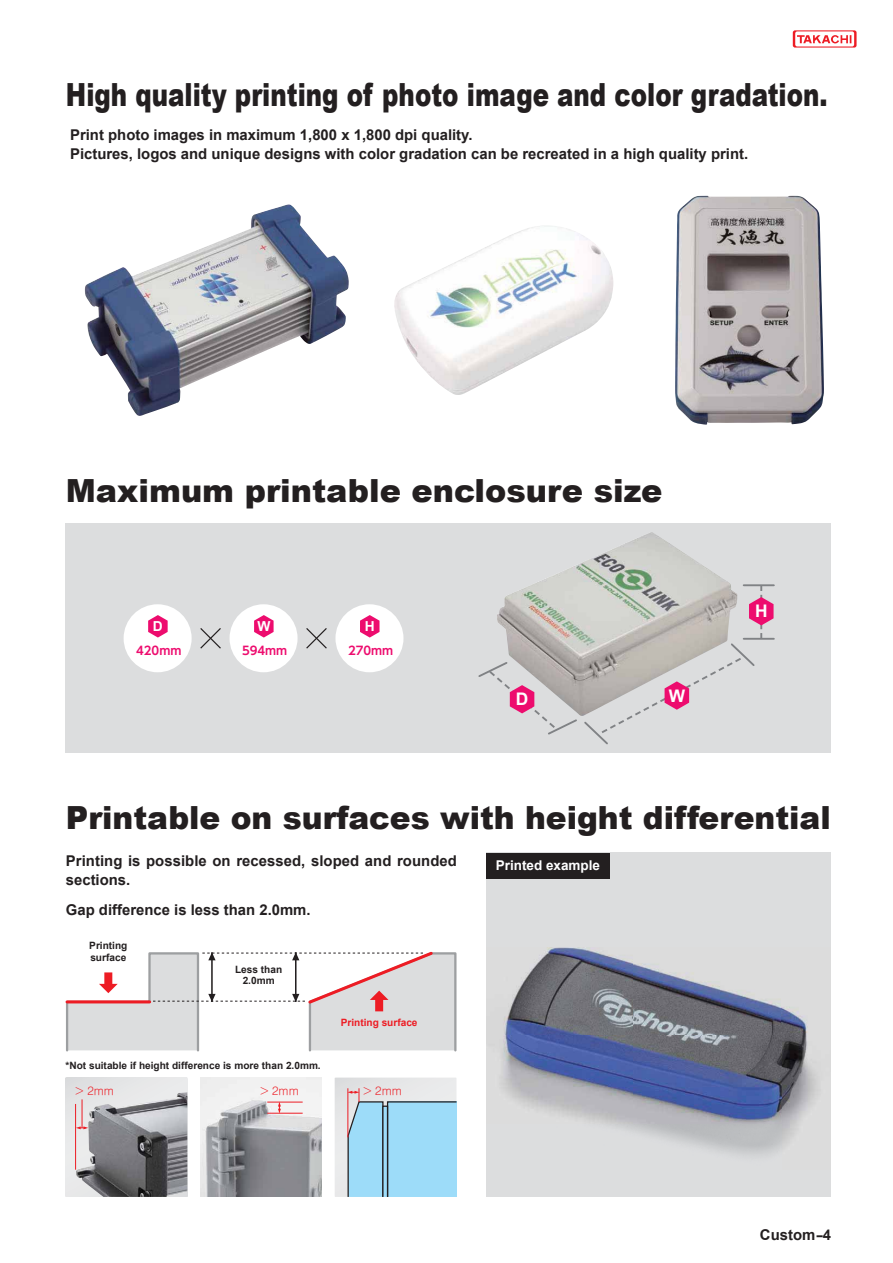
<style>
.page{position:relative;width:893px;height:1263px;background:#fff}
.page>*{position:absolute;margin:0;border:0;box-sizing:border-box;transform-origin:0 0}
.t1{font:900 31.95px "Arial";color:#231f20}
.t2{font:900 31.95px "Arial";color:#231f20;scale:.77 1}
.t3{font:700 17.4px "Arial";color:#fff}
.t4{font:700 14.85px/19.2px "Arial";color:#231f20}
.t5{font:700 13.8px "Arial";color:#fff}
.t6{font:700 13.5px "Arial";color:#fff}
.t7{font:11.7px "UD Shin Go Pr 6 N De Bold 90 msp RKSJ H";color:#ed0c6e}
.t8{font:10.5px "Shin M Go Pr 6 N Light 90 msp RKSJ H";color:#ed1c24}
.t9{font:700 10.05px/11.7px "Arial";color:#231f20}
.t10{font:700 10.05px "Arial";color:#ed1c24}
</style>
<div class="page">
<img style="left:675px;top:196px;width:149px;height:229px">
<img style="left:85px;top:205px;width:264px;height:211px">
<div style="left:66px;top:524px;width:765px;height:229px;background:#dcddde"></div>
<div style="left:124px;top:604px;width:68px;height:68px;background:#fff;border-radius:50%"></div>
<svg style="left:148px;top:615px;width:20px;height:23px"></svg>
<div style="left:230px;top:604px;width:68px;height:68px;background:#fff;border-radius:50%"></div>
<svg style="left:254px;top:615px;width:20px;height:23px"></svg>
<svg style="left:200px;top:628px;width:21px;height:21px"></svg>
<svg style="left:306px;top:628px;width:21px;height:21px"></svg>
<div style="left:335px;top:604px;width:68px;height:68px;background:#fff;border-radius:50%"></div>
<svg style="left:360px;top:615px;width:19px;height:23px"></svg>
<img style="left:533px;top:532px;width:198px;height:53px">
<hr style="left:744px;top:584px;width:30px;height:2px;background:#808285">
<hr style="left:744px;top:638px;width:30px;height:2px;background:#808285">
<svg style="left:478px;top:585px;width:295px;height:160px"></svg>
<div style="left:486px;top:853px;width:345px;height:344px;background:#dcddde"></div>
<div style="left:486px;top:853px;width:123px;height:25px;background:#231f20"></div>
<svg style="left:65px;top:951px;width:392px;height:101px"></svg>
<hr style="left:295px;top:952px;width:1px;height:50px;background:#231f20">
<svg style="left:335px;top:1078px;width:122px;height:119px;background:#add7eb"></svg>
<hr style="left:348px;top:1088px;width:1px;height:49px;background:#ed1c24">
<img style="left:200px;top:1078px;width:122px;height:119px">
<svg style="left:278px;top:1103px;width:3px;height:10px"></svg>
<hr style="left:267px;top:1102px;width:36px;height:1px;background:#ed1c24">
<hr style="left:267px;top:1113px;width:36px;height:1px;background:#ed1c24">
<svg style="left:66px;top:1078px;width:121px;height:119px;background:#9f9ea1"></svg>
<img style="left:501px;top:947px;width:318px;height:208px">
<svg style="left:793px;top:30px;width:63px;height:18px"></svg>
<img style="left:394px;top:226px;width:219px;height:169px">
<h1 class="t2" style="left:66px;top:71px;width:991px">High quality printing of photo image and color gradation.</h1>
<p class="t4" style="left:70px;top:125px;width:680px">Print photo images in maximum 1,800 x 1,800 dpi quality.<br>Pictures, logos and unique designs with color gradation can be recreated in a high quality print.</p>
<h1 class="t1" style="left:66px;top:467px;width:598px">Maximum printable enclosure size</h1>
<p class="t5" style="left:153px;top:619px;width:11px">D</p>
<p class="t7" style="left:136px;top:646px;width:47px">420mm</p>
<p class="t5" style="left:257px;top:619px;width:15px">W</p>
<p class="t7" style="left:242px;top:646px;width:47px">594mm</p>
<p class="t5" style="left:365px;top:619px;width:11px">H</p>
<p class="t7" style="left:348px;top:646px;width:47px">270mm</p>
<p class="t3" style="left:516px;top:690px;width:14px">D</p>
<p class="t3" style="left:669px;top:686px;width:18px">W</p>
<p class="t3" style="left:755px;top:602px;width:14px">H</p>
<h1 class="t1" style="left:66px;top:794px;width:766px">Printable on surfaces with height differential</h1>
<p class="t4" style="left:66px;top:851px;width:392px">Printing is possible on recessed, sloped and rounded</p>
<p class="t6" style="left:496px;top:858px;width:106px">Printed example</p>
<p class="t4" style="left:66px;top:864px;width:246px;line-height:30.5px">sections.<br>Gap difference is less than 2.0mm.</p>
<p class="t9" style="left:89px;top:939px;width:40px">Printing surface</p>
<p class="t9" style="left:235px;top:964px;width:49px;line-height:10.6px;text-align:center">Less than<br>2.0mm</p>
<p class="t9" style="left:66px;top:1059px;width:257px">*Not suitable if height difference is more than 2.0mm.</p>
<p class="t10" style="left:341px;top:1016px;width:78px">Printing surface</p>
<p class="t8" style="left:75px;top:1087px;width:40px">&gt; 2mm</p>
<p class="t8" style="left:260px;top:1087px;width:40px">&gt; 2mm</p>
<p class="t8" style="left:363px;top:1087px;width:40px">&gt; 2mm</p>
<p class="t4" style="left:760px;top:1225px;width:73px">Custom-4</p>
</div>
